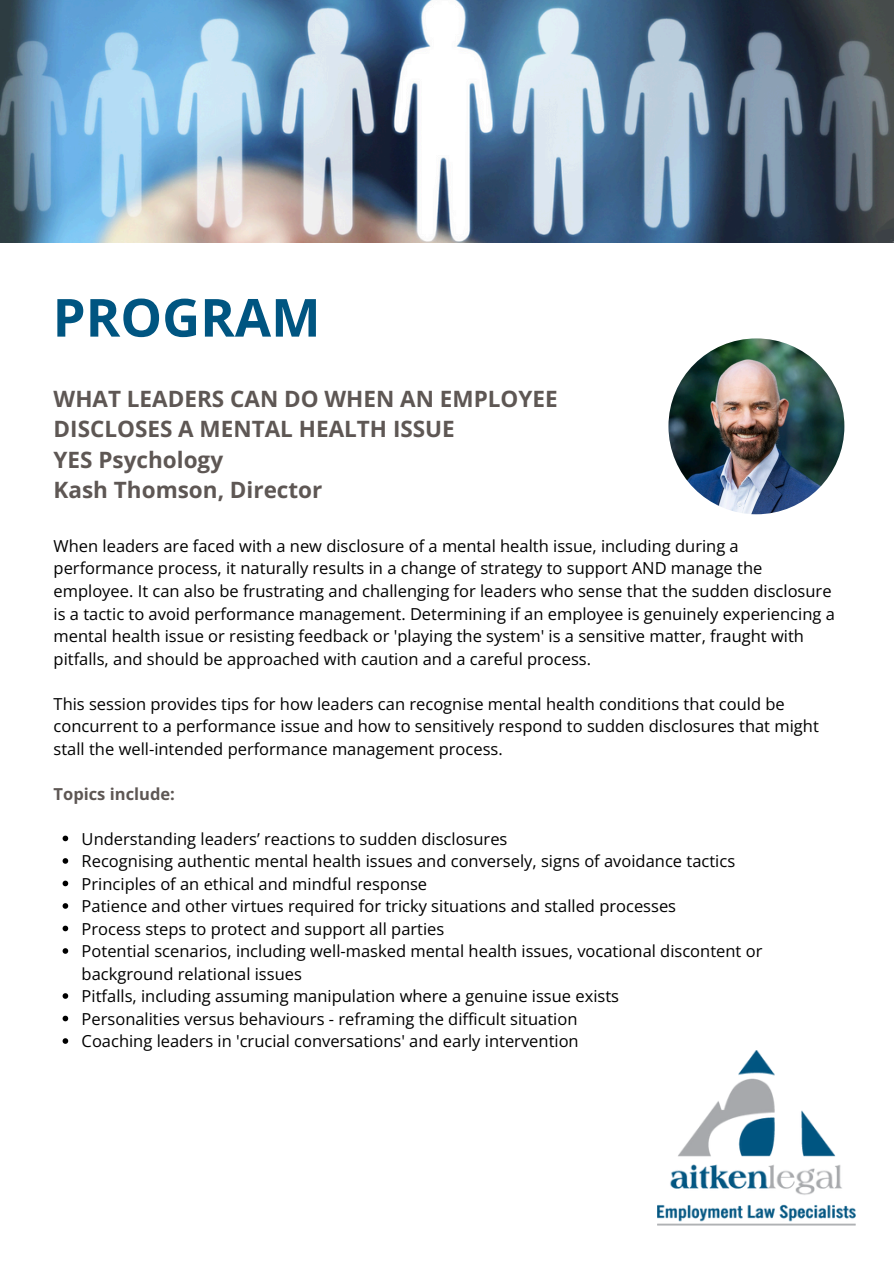
<style>
.page{position:relative;width:894px;height:1264px;background:#fff}
.page>*{position:absolute;margin:0;border:0;box-sizing:border-box;transform-origin:0 0}
.t1{font:700 52.5px "Open Sans";color:#005581}
.t2{font:700 22.5px/30.3px "Open Sans";color:#5e5754}
.t3{font:16.5px/22.5px "Open Sans";color:#000}
.t4{font:700 16.5px "Open Sans";color:#5e5754}
</style>
<div class="page">
<svg style="left:63px;top:835px;width:5px;height:6px"></svg>
<svg style="left:63px;top:858px;width:5px;height:5px"></svg>
<svg style="left:63px;top:880px;width:5px;height:6px"></svg>
<svg style="left:63px;top:903px;width:5px;height:5px"></svg>
<svg style="left:63px;top:925px;width:5px;height:6px"></svg>
<svg style="left:63px;top:948px;width:5px;height:5px"></svg>
<svg style="left:63px;top:993px;width:5px;height:5px"></svg>
<svg style="left:63px;top:1015px;width:5px;height:6px"></svg>
<svg style="left:63px;top:1038px;width:5px;height:5px"></svg>
<img style="left:668px;top:338px;width:176px;height:176px;border-radius:50%">
<img style="left:0;top:0;width:893px;height:242px">
<img style="left:657px;top:1050px;width:198px;height:175px">
<p class="t1" style="left:53px;top:280px;width:269px">PROGRAM</p>
<p class="t2" style="left:54px;top:383px;width:505px">WHAT LEADERS CAN DO WHEN AN EMPLOYEE<br>DISCLOSES A MENTAL HEALTH ISSUE<br>YES Psychology<br>Kash Thomson, Director</p>
<h1 class="t3" style="left:54px;top:534px;width:782px">When leaders are faced with a new disclosure of a mental health issue, including during a performance process, it naturally results in a change of strategy to support AND manage the employee. It can also be frustrating and challenging for leaders who sense that the sudden disclosure is a tactic to avoid performance management. Determining if an employee is genuinely experiencing a mental health issue or resisting feedback or 'playing the system' is a sensitive matter, fraught with pitfalls, and should be approached with caution and a careful process.</h1>
<p class="t3" style="left:54px;top:692px;width:732px">This session provides tips for how leaders can recognise mental health conditions that could be</p>
<h2 class="t3" style="left:54px;top:714px;width:766px">concurrent to a performance issue and how to sensitively respond to sudden disclosures that might stall the well-intended performance management process.</h2>
<h2 class="t4" style="left:54px;top:782px;width:123px">Topics include:</h2>
<p class="t3" style="left:82px;top:827px;width:427px">Understanding leaders’ reactions to sudden disclosures</p>
<h3 class="t3" style="left:82px;top:849px;width:655px">Recognising authentic mental health issues and conversely, signs of avoidance tactics</h3>
<p class="t3" style="left:82px;top:872px;width:347px">Principles of an ethical and mindful response</p>
<p class="t3" style="left:82px;top:894px;width:595px">Patience and other virtues required for tricky situations and stalled processes</p>
<p class="t3" style="left:82px;top:917px;width:364px">Process steps to protect and support all parties</p>
<p class="t3" style="left:82px;top:939px;width:682px">Potential scenarios, including well-masked mental health issues, vocational discontent or background relational issues</p>
<p class="t3" style="left:82px;top:984px;width:539px">Pitfalls, including assuming manipulation where a genuine issue exists</p>
<p class="t3" style="left:82px;top:1007px;width:497px">Personalities versus behaviours - reframing the difficult situation</p>
<p class="t3" style="left:82px;top:1029px;width:498px">Coaching leaders in 'crucial conversations' and early intervention</p>
</div>
